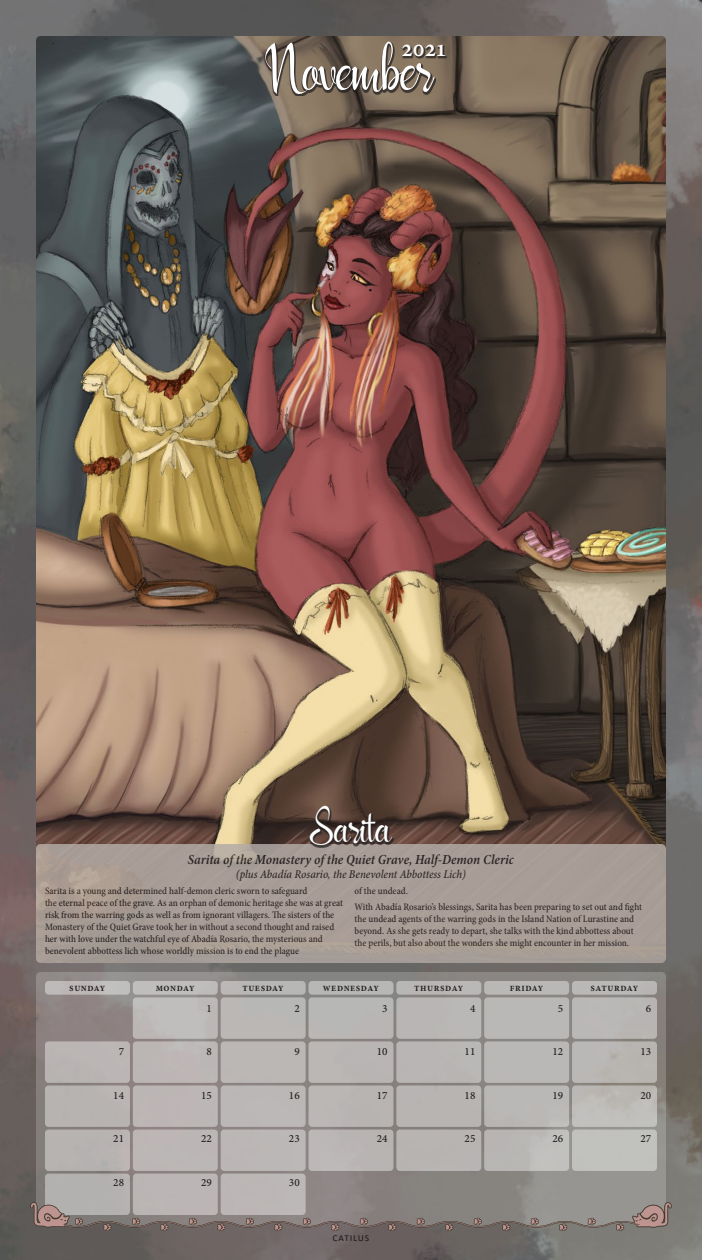
<style>
.page{position:relative;width:702px;height:1260px;background:#fff}
.page>*{position:absolute;margin:0;border:0;box-sizing:border-box;transform-origin:0 0}
.cal_title{font:51px "Aventure Scriptine";color:#fff}
.Cal_Subtitle{font:37px "Aventure Scriptine";color:#fff}
._2021{font:600 condensed 25px "Minion Pro";color:#fff}
.t1{font:italic 600 condensed 14px "Minion Pro";letter-spacing:-.005em;color:#231f20}
.t2{font:italic 500 condensed 12px "Minion Pro";letter-spacing:-.005em;color:#231f20}
.cal_date{font:11px "Minion Pro Medium Capt";color:#231f20}
.t3{font:600 condensed 11px "Minion Pro";letter-spacing:.045em;color:#231f20}
.t4{font:11px "Calibri";letter-spacing:.075em;color:#231f20}
.t5{font:500 condensed 10px/12px "Minion Pro";letter-spacing:-.005em;color:#231f20}
</style>
<div class="page">
<img style="left:0;top:0;width:702px;height:1260px">
<img style="left:36px;top:36px;width:630px;height:927px">
<svg style="left:36px;top:972px;width:630px;height:230px;background:#8c8785"></svg>
<div style="left:45px;top:981px;width:85px;height:14px;background:#bebab9;border-radius:4px"></div>
<div style="left:133px;top:997px;width:85px;height:42px;background:#bfbebc;border-radius:4px"></div>
<div style="left:133px;top:981px;width:85px;height:14px;background:#bfbebd;border-radius:4px"></div>
<div style="left:221px;top:997px;width:85px;height:42px;background:#bab7b5;border-radius:4px"></div>
<div style="left:221px;top:981px;width:85px;height:14px;background:#b7b7b6;border-radius:4px"></div>
<div style="left:309px;top:997px;width:84px;height:42px;background:#b7b7b6;border-radius:4px"></div>
<div style="left:309px;top:981px;width:84px;height:14px;background:#b7b7b6;border-radius:4px"></div>
<div style="left:396px;top:997px;width:85px;height:42px;background:#b8b5b4;border-radius:4px"></div>
<div style="left:396px;top:981px;width:85px;height:14px;background:#b8b7b5;border-radius:4px"></div>
<div style="left:484px;top:997px;width:85px;height:42px;background:#bab8b7;border-radius:4px"></div>
<div style="left:484px;top:981px;width:85px;height:14px;background:#bab8b6;border-radius:4px"></div>
<div style="left:572px;top:997px;width:85px;height:42px;background:#bab8b7;border-radius:4px"></div>
<div style="left:572px;top:981px;width:85px;height:14px;background:#bab8b7;border-radius:4px"></div>
<div style="left:45px;top:1041px;width:85px;height:42px;background:#bbb5b4;border-radius:4px"></div>
<div style="left:133px;top:1041px;width:85px;height:42px;background:#bcb6b5;border-radius:4px"></div>
<div style="left:221px;top:1041px;width:85px;height:42px;background:#bab7b5;border-radius:4px"></div>
<div style="left:309px;top:1041px;width:84px;height:42px;background:#b9b5b4;border-radius:4px"></div>
<div style="left:396px;top:1041px;width:85px;height:42px;background:#b8b5b4;border-radius:4px"></div>
<div style="left:484px;top:1041px;width:85px;height:42px;background:#bab8b6;border-radius:4px"></div>
<div style="left:572px;top:1041px;width:85px;height:42px;background:#b9b5b1;border-radius:4px"></div>
<div style="left:45px;top:1085px;width:85px;height:42px;background:#b7b3b1;border-radius:4px"></div>
<div style="left:133px;top:1085px;width:85px;height:42px;background:#bcb6b5;border-radius:4px"></div>
<div style="left:221px;top:1085px;width:85px;height:42px;background:#bcb7b7;border-radius:4px"></div>
<div style="left:309px;top:1085px;width:84px;height:42px;background:#b8b4b3;border-radius:4px"></div>
<div style="left:396px;top:1085px;width:85px;height:42px;background:#b7b4b2;border-radius:4px"></div>
<div style="left:484px;top:1085px;width:85px;height:42px;background:#bab8b6;border-radius:4px"></div>
<div style="left:572px;top:1085px;width:85px;height:42px;background:#bfbeba;border-radius:4px"></div>
<div style="left:45px;top:1130px;width:85px;height:41px;background:#b7b3b1;border-radius:4px"></div>
<div style="left:133px;top:1130px;width:85px;height:41px;background:#bbb6b5;border-radius:4px"></div>
<div style="left:221px;top:1130px;width:85px;height:41px;background:#bbb7b6;border-radius:4px"></div>
<div style="left:309px;top:1130px;width:84px;height:41px;background:#bab5b4;border-radius:4px"></div>
<div style="left:396px;top:1130px;width:85px;height:41px;background:#b7b4b2;border-radius:4px"></div>
<div style="left:484px;top:1130px;width:85px;height:41px;background:#b9b7b5;border-radius:4px"></div>
<div style="left:572px;top:1130px;width:85px;height:41px;background:#c1c1be;border-radius:4px"></div>
<div style="left:45px;top:1174px;width:85px;height:41px;background:#b3b1af;border-radius:4px"></div>
<div style="left:133px;top:1174px;width:85px;height:41px;background:#bbb6b5;border-radius:4px"></div>
<div style="left:221px;top:1174px;width:85px;height:41px;background:#bbb7b5;border-radius:4px"></div>
<svg style="left:30px;top:1202px;width:642px;height:30px"></svg>
<div style="left:265px;top:42px;width:171px;height:54px;background:#231f20;opacity:.75"></div>
<div style="left:402px;top:45px;width:45px;height:13px;background:#231f20;opacity:.75"></div>
<div style="left:36px;top:844px;width:630px;height:119px;background:#a89c96;border-radius:4px"></div>
<div style="left:309px;top:806px;width:85px;height:41px;background:#231f20;opacity:.75"></div>
<p class="cal_title" style="left:269px;top:43px;width:165px">November</p>
<p class="_2021" style="left:401px;top:31px;width:47px">2021</p>
<p class="Cal_Subtitle" style="left:311px;top:808px;width:82px">Sarita</p>
<h3 class="t1" style="left:188px;top:850px;width:328px">Sarita of the Monastery of the Quiet Grave, Half-Demon Cleric</h3>
<p class="t2" style="left:236px;top:867px;width:232px">(plus Abadía Rosario, the Benevolent Abbottess Lich)</p>
<p class="t5" style="left:45px;top:885px;width:299px">Sarita is a young and determined half-demon cleric sworn to safeguard<br>the eternal peace of the grave. As an orphan of demonic heritage she was at great risk from the warring gods as well as from ignorant villagers. The sisters of the Monastery of the Quiet Grave took her in without a second thought and raised her with love under the watchful eye of Abadía Rosario, the mysterious and benevolent abbottess lich whose worldly mission is to end the plague</p>
<p class="t5" style="left:355px;top:883px;width:289px;line-height:15.6px">of the undead.<br>With Abadía Rosario’s blessings, Sarita has been preparing to set out and fight</p>
<p class="t5" style="left:355px;top:913px;width:281px;text-align:justify">the undead agents of the warring gods in the Island Nation of Lurastine and beyond. As she gets ready to depart, she talks with the kind abbottess about the perils, but also about the wonders she might encounter in her mission.</p>
<p class="t3" style="left:69px;top:980px;width:38px">Sunday</p>
<p class="t3" style="left:156px;top:980px;width:40px">Monday</p>
<p class="t3" style="left:242px;top:980px;width:43px">Tuesday</p>
<p class="t3" style="left:323px;top:980px;width:57px">Wednesday</p>
<p class="t3" style="left:414px;top:980px;width:50px">Thursday</p>
<p class="t3" style="left:510px;top:980px;width:35px">Friday</p>
<p class="t3" style="left:591px;top:980px;width:49px">Saturday</p>
<p class="cal_date" style="left:207px;top:1001px;width:7px">1</p>
<p class="cal_date" style="left:294px;top:1001px;width:7px">2</p>
<p class="cal_date" style="left:382px;top:1001px;width:7px">3</p>
<p class="cal_date" style="left:470px;top:1001px;width:7px">4</p>
<p class="cal_date" style="left:558px;top:1001px;width:7px">5</p>
<p class="cal_date" style="left:646px;top:1001px;width:7px">6</p>
<p class="cal_date" style="left:119px;top:1044px;width:7px">7</p>
<p class="cal_date" style="left:207px;top:1044px;width:7px">8</p>
<p class="cal_date" style="left:294px;top:1044px;width:7px">9</p>
<p class="cal_date" style="left:377px;top:1044px;width:12px">10</p>
<p class="cal_date" style="left:465px;top:1044px;width:12px">11</p>
<p class="cal_date" style="left:552px;top:1044px;width:12px">12</p>
<p class="cal_date" style="left:640px;top:1044px;width:12px">13</p>
<p class="cal_date" style="left:113px;top:1088px;width:12px">14</p>
<p class="cal_date" style="left:201px;top:1088px;width:12px">15</p>
<p class="cal_date" style="left:289px;top:1088px;width:12px">16</p>
<p class="cal_date" style="left:377px;top:1088px;width:12px">17</p>
<p class="cal_date" style="left:465px;top:1088px;width:12px">18</p>
<p class="cal_date" style="left:552px;top:1088px;width:12px">19</p>
<p class="cal_date" style="left:640px;top:1088px;width:12px">20</p>
<p class="cal_date" style="left:113px;top:1131px;width:12px">21</p>
<p class="cal_date" style="left:201px;top:1131px;width:12px">22</p>
<p class="cal_date" style="left:289px;top:1131px;width:12px">23</p>
<p class="cal_date" style="left:377px;top:1131px;width:12px">24</p>
<p class="cal_date" style="left:465px;top:1131px;width:12px">25</p>
<p class="cal_date" style="left:552px;top:1131px;width:12px">26</p>
<p class="cal_date" style="left:640px;top:1131px;width:12px">27</p>
<p class="cal_date" style="left:113px;top:1175px;width:12px">28</p>
<p class="cal_date" style="left:201px;top:1175px;width:12px">29</p>
<p class="cal_date" style="left:289px;top:1175px;width:12px">30</p>
<p class="t4" style="left:333px;top:1230px;width:38px">CATILUS</p>
</div>
